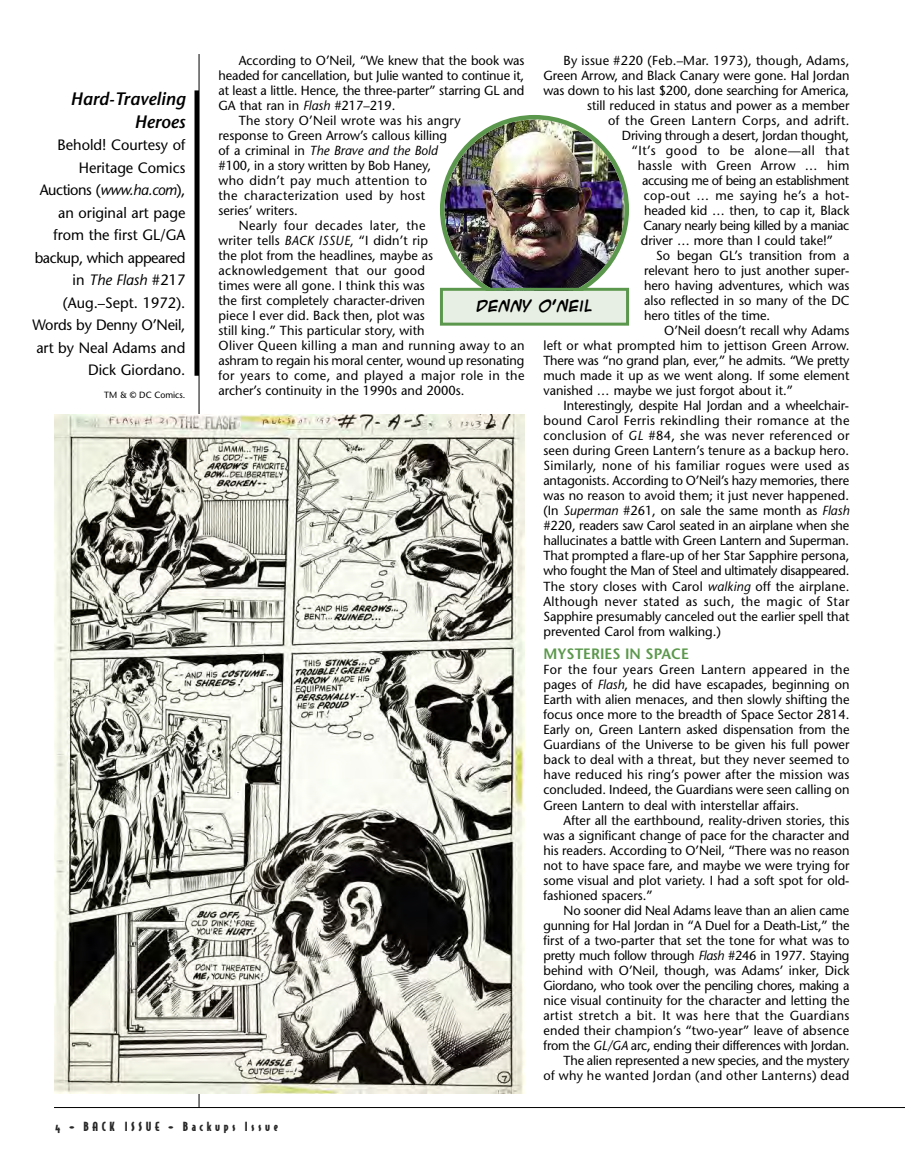
<style>
.page{position:relative;width:905px;height:1175px;background:#fff}
.page>*{position:absolute;margin:0;border:0;box-sizing:border-box;transform-origin:0 0}
.t1{font:italic 600 18px/22.5px "Stone Sans";color:#000;text-align:right}
.t2{font:15px/22.5px "Stone Sans";color:#000;text-align:right}
.t3{font:600 15px "Stone Sans";color:#5b974c}
.t4{font:700 13.5px "ACME Secret Agent";color:#000}
.t5{font:13.2px/15px "Stone Sans";color:#000;text-align:justify}
.t6{font:13.2px "Stone Sans";letter-spacing:.03em;color:#000}
.t7{font:13.2px "Stone Sans";letter-spacing:-.03em;color:#000}
.t8{font:13.2px "Stone Sans";letter-spacing:-.025em;color:#000}
.t9{font:italic 13.2px "Stone Sans";color:#000}
.t10{font:13.2px "Stone Sans";letter-spacing:.045em;color:#000}
.t11{font:12px "Bodega Sans Black Oldstyle";letter-spacing:.31em;color:#262626}
.t12{font:9px "Stone Sans";color:#000}
.s1{font-style:italic}
.s2{font-style:normal}
</style>
<div class="page">
<hr style="left:54px;top:1107px;width:850px;height:1px;background:#000">
<hr style="left:199px;top:54px;width:1px;height:1053px;background:#000">
<img style="left:54px;top:415px;width:471px;height:679px">
<div style="left:194px;top:90px;width:5px;height:286px;background:#000"></div>
<img style="left:440px;top:115px;width:189px;height:173px">
<div style="left:443px;top:291px;width:183px;height:31px;background:#e7efe4"></div>
<div style="left:440px;top:288px;width:189px;height:38px;border:3px solid #5b974c"></div>
<h1 class="t1" style="left:70px;top:90px;width:116px">Hard-Traveling<br>Heroes</h1>
<p class="t2" style="left:33px;top:135px;width:154px">Behold! Courtesy of<br>Heritage Comics<br>Auctions (<span class="s1">www.ha.com</span>), an original art page from the first GL/GA backup, which appeared in <span class="s1">The Flash</span> #217 (Aug.–Sept. 1972).<br>Words by Denny O’Neil, art by Neal Adams and<br>Dick Giordano.</p>
<p class="t12" style="left:104px;top:391px;width:83px">TM &amp; © DC Comics.</p>
<p class="t5" style="left:239px;top:54px;width:287px">According to O’Neil, “We knew that the book was</p>
<p class="t5" style="left:218px;top:69px;width:307px">headed for cancellation, but Julie wanted to continue it,</p>
<p class="t5" style="left:218px;top:84px;width:307px">at least a little. Hence, the three-parter” starring GL and</p>
<p class="t5" style="left:218px;top:99px;width:178px">GA that ran in <span class="s1">Flash</span> #217–219.</p>
<p class="t6" style="left:239px;top:115px;width:224px">The story O’Neil wrote was his angry</p>
<p class="t5" style="left:218px;top:129px;width:230px">response to Green Arrow’s callous killing</p>
<p class="t9" style="left:218px;top:145px;width:220px"><span class="s2">of a criminal in</span> The Brave and the Bold</p>
<p class="t5" style="left:218px;top:159px;width:214px">#100, in a story written by Bob Haney,</p>
<p class="t6" style="left:218px;top:175px;width:210px">who didn’t pay much attention to</p>
<p class="t6" style="left:218px;top:190px;width:208px">the characterization used by host</p>
<p class="t5" style="left:218px;top:204px;width:81px">series’ writers.</p>
<p class="t6" style="left:239px;top:220px;width:188px">Nearly four decades later, the</p>
<p class="t5" style="left:218px;top:234px;width:211px">writer tells <span class="s1">BACK ISSUE</span>, “I didn’t rip</p>
<p class="t5" style="left:218px;top:249px;width:216px">the plot from the headlines, maybe as</p>
<p class="t6" style="left:218px;top:265px;width:208px">acknowledgement that our good</p>
<p class="t5" style="left:218px;top:279px;width:208px">times were all gone. I think this was</p>
<p class="t5" style="left:218px;top:294px;width:208px">the first completely character-driven</p>
<p class="t5" style="left:218px;top:309px;width:208px">piece I ever did. Back then, plot was</p>
<p class="t5" style="left:218px;top:324px;width:208px">still king.” This particular story, with</p>
<p class="t6" style="left:218px;top:340px;width:307px">Oliver Queen killing a man and running away to an</p>
<p class="t5" style="left:218px;top:354px;width:307px">ashram to regain his moral center, wound up resonating</p>
<p class="t6" style="left:218px;top:370px;width:307px">for years to come, and played a major role in the</p>
<p class="t5" style="left:218px;top:384px;width:247px">archer’s continuity in the 1990s and 2000s.</p>
<p class="t5" style="left:563px;top:54px;width:287px">By issue #220 (Feb.–Mar. 1973), though, Adams,</p>
<p class="t5" style="left:543px;top:69px;width:307px">Green Arrow, and Black Canary were gone. Hal Jordan</p>
<p class="t5" style="left:543px;top:84px;width:307px">was down to his last $200, done searching for America,</p>
<p class="t5" style="left:587px;top:99px;width:264px">still reduced in status and power as a member</p>
<p class="t6" style="left:608px;top:115px;width:243px">of the Green Lantern Corps, and adrift.</p>
<p class="t5" style="left:621px;top:129px;width:229px">Driving through a desert, Jordan thought,</p>
<p class="t10" style="left:631px;top:145px;width:219px">“It’s good to be alone—all that</p>
<p class="t5" style="left:637px;top:159px;width:213px">hassle with Green Arrow … him</p>
<p class="t7" style="left:642px;top:175px;width:209px">accusing me of being an establishment</p>
<p class="t6" style="left:643px;top:190px;width:207px">cop-out … me saying he’s a hot-</p>
<p class="t5" style="left:644px;top:205px;width:207px">headed kid … then, to cap it, Black</p>
<p class="t7" style="left:643px;top:221px;width:207px">Canary nearly being killed by a maniac</p>
<p class="t5" style="left:641px;top:235px;width:194px">driver … more than I could take!”</p>
<p class="t5" style="left:656px;top:250px;width:195px">So began GL’s transition from a</p>
<p class="t5" style="left:644px;top:265px;width:207px">relevant hero to just another super-</p>
<p class="t5" style="left:644px;top:280px;width:207px">hero having adventures, which was</p>
<p class="t5" style="left:644px;top:295px;width:207px">also reflected in so many of the DC</p>
<p class="t5" style="left:644px;top:310px;width:128px">hero titles of the time.</p>
<p class="t5" style="left:664px;top:325px;width:187px">O’Neil doesn’t recall why Adams</p>
<p class="t5" style="left:543px;top:340px;width:307px">left or what prompted him to jettison Green Arrow.</p>
<p class="t5" style="left:543px;top:355px;width:307px">There was “no grand plan, ever,” he admits. “We pretty</p>
<p class="t5" style="left:543px;top:370px;width:307px">much made it up as we went along. If some element</p>
<p class="t5" style="left:543px;top:385px;width:251px">vanished … maybe we just forgot about it.”</p>
<p class="t5" style="left:563px;top:400px;width:287px">Interestingly, despite Hal Jordan and a wheelchair-</p>
<p class="t6" style="left:543px;top:416px;width:307px">bound Carol Ferris rekindling their romance at the</p>
<p class="t6" style="left:543px;top:431px;width:307px">conclusion of <span class="s1">GL</span> #84, she was never referenced or</p>
<p class="t5" style="left:543px;top:445px;width:307px">seen during Green Lantern’s tenure as a backup hero.</p>
<p class="t6" style="left:543px;top:461px;width:307px">Similarly, none of his familiar rogues were used as</p>
<p class="t5" style="left:543px;top:475px;width:307px">antagonists. According to O’Neil’s hazy memories, there</p>
<p class="t5" style="left:543px;top:490px;width:307px">was no reason to avoid them; it just never happened.</p>
<p class="t5" style="left:543px;top:505px;width:307px">(In <span class="s1">Superman</span> #261, on sale the same month as <span class="s1">Flash</span></p>
<p class="t5" style="left:543px;top:520px;width:307px">#220, readers saw Carol seated in an airplane when she</p>
<p class="t5" style="left:543px;top:535px;width:307px">hallucinates a battle with Green Lantern and Superman.</p>
<p class="t5" style="left:543px;top:550px;width:307px">That prompted a flare-up of her Star Sapphire persona,</p>
<p class="t8" style="left:543px;top:566px;width:307px">who fought the Man of Steel and ultimately disappeared.</p>
<p class="t5" style="left:543px;top:580px;width:307px">The story closes with Carol <span class="s1">walking</span> off the airplane.</p>
<p class="t6" style="left:543px;top:596px;width:307px">Although never stated as such, the magic of Star</p>
<p class="t5" style="left:543px;top:610px;width:307px">Sapphire presumably canceled out the earlier spell that</p>
<p class="t5" style="left:543px;top:625px;width:179px">prevented Carol from walking.)</p>
<p class="t3" style="left:543px;top:648px;width:147px">MYSTERIES IN SPACE</p>
<p class="t5" style="left:543px;top:663px;width:307px">For the four years Green Lantern appeared in the pages of <span class="s1">Flash</span>, he did have escapades, beginning on Earth with alien menaces, and then slowly shifting the focus once more to the breadth of Space Sector 2814.<br>Early on, Green Lantern asked dispensation from the Guardians of the Universe to be given his full power back to deal with a threat, but they never seemed to have reduced his ring’s power after the mission was concluded. Indeed, the Guardians were seen calling on Green Lantern to deal with interstellar affairs.</p>
<p class="t5" style="left:543px;top:813px;width:307px;text-indent:20px">After all the earthbound, reality-driven stories, this was a significant change of pace for the character and his readers. According to O’Neil, “There was no reason not to have space fare, and maybe we were trying for some visual and plot variety. I had a soft spot for old&shy;fashioned spacers.”</p>
<p class="t5" style="left:543px;top:903px;width:308px;text-align:right">No sooner did Neal Adams leave than an alien came gunning for Hal Jordan in “A Duel for a Death-List,” the first of a two-parter that set the tone for what was to pretty much follow through <span class="s1">Flash</span> #246 in 1977. Staying behind with O’Neil, though, was Adams’ inker, Dick Giordano, who took over the penciling chores, making a nice visual continuity for the character and letting the artist stretch a bit. It was here that the Guardians ended their champion’s “two-year” leave of absence from the <span class="s1">GL/GA</span> arc, ending their differences with Jordan.<br>The alien represented a new species, and the mystery<br>of why he wanted Jordan (and other Lanterns) dead</p>
<p class="t4" style="left:476px;top:299px;width:117px">DENNY O’NEIL</p>
<p class="t11" style="left:55px;top:1120px;width:224px">4 • BACK ISSUE • Backups Issue</p>
</div>
